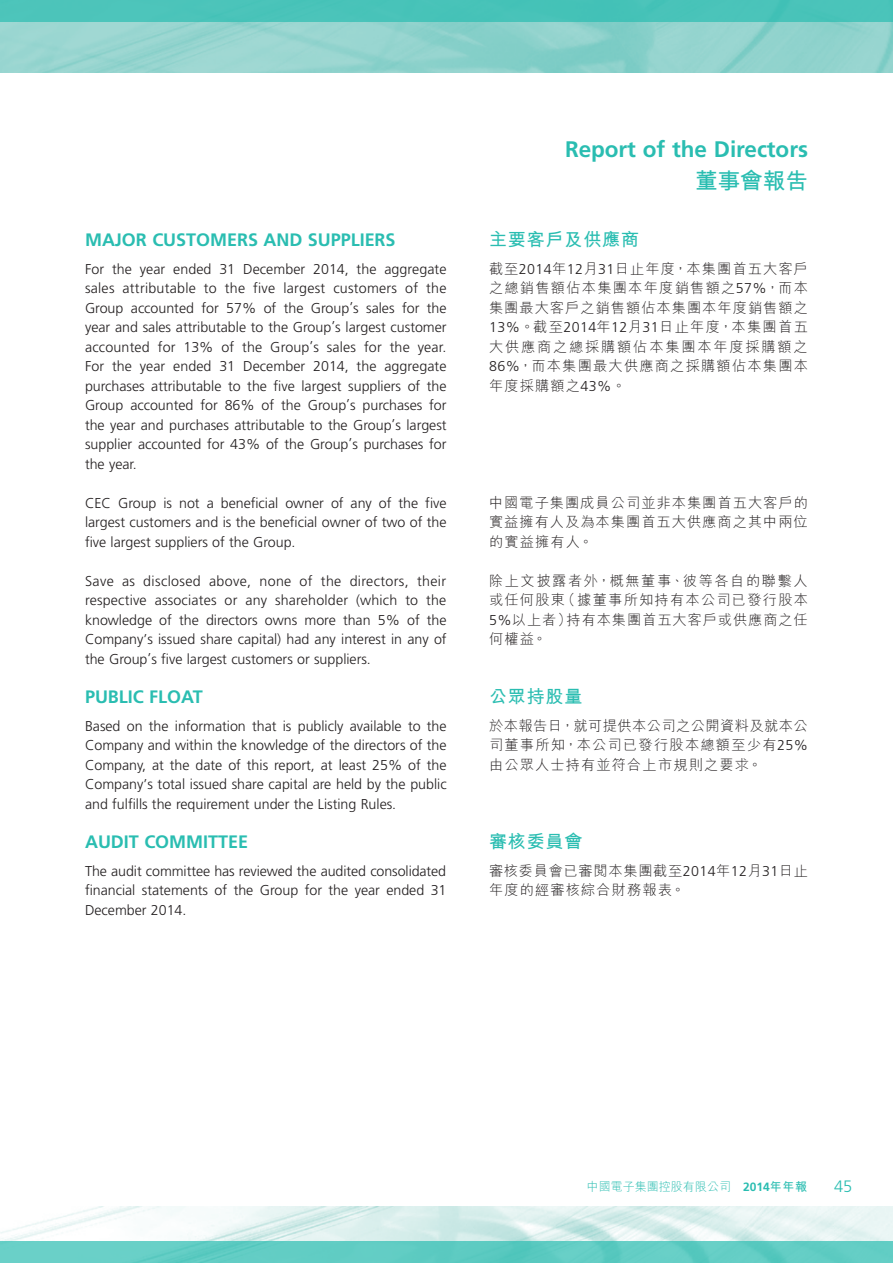
<style>
.page{position:relative;width:893px;height:1263px;background:#fff}
.page>*{position:absolute;margin:0;border:0;box-sizing:border-box;transform-origin:0 0}
.t1{font:700 22.5px "Frutiger LT Std";color:#2abdb1}
.t2{font:700 22.5px "M Hei HK";letter-spacing:.005em;color:#2abdb1}
.Heading_1{font:700 18px "Frutiger LT Std";color:#2abdb1}
.C_Heading_1{font:700 18px "M Hei HK";letter-spacing:.05em;color:#2abdb1}
.t3{font:300 16.5px "Frutiger LT Std";color:#2abdb1}
.Body_Text{font:300 14.25px/19.5px "Frutiger LT Std";color:#231f20;text-align:justify}
.C_Body_Text{font:300 14.25px/19.5px "M Hei HK";letter-spacing:.08em;color:#231f20;text-align:justify}
.C_Body_Text-2{font:300 14.25px/19.5px "M Hei HK";letter-spacing:.05em;color:#231f20}
.t4{font:300 12px "M Hei HK";letter-spacing:.005em;color:#2abdb1}
.s1{font-family:"Frutiger LT Std"}
.s2{font-family:"Frutiger LT Std";font-weight:700}
.s3{font-weight:700}
</style>
<div class="page">
<img style="left:0;top:21px;width:893px;height:51px">
<img style="left:0;top:1206px;width:893px;height:36px">
<div style="left:0;top:0;width:893px;height:21px;background:#4ac3b9"></div>
<svg style="left:0;top:1242px;width:893px;height:21px;background:#61ccc3"></svg>
<p class="Heading_1" style="left:85px;top:229px;width:312px">MAJOR CUSTOMERS AND SUPPLIERS</p>
<p class="Body_Text" style="left:85px;top:259px;width:363px">For the year ended 31 December 2014, the aggregate sales attributable to the five largest customers of the Group accounted for 57% of the Group’s sales for the year and sales attributable to the Group’s largest customer accounted for 13% of the Group’s sales for the year.<br>For the year ended 31 December 2014, the aggregate purchases attributable to the five largest suppliers of the Group accounted for 86% of the Group’s purchases for the year and purchases attributable to the Group’s largest supplier accounted for 43% of the Group’s purchases for the year.</p>
<p class="Body_Text" style="left:85px;top:493px;width:363px">CEC Group is not a beneficial owner of any of the five largest customers and is the beneficial owner of two of the five largest suppliers of the Group.</p>
<p class="Body_Text" style="left:85px;top:571px;width:363px">Save as disclosed above, none of the directors, their respective associates or any shareholder (which to the knowledge of the directors owns more than 5% of the Company’s issued share capital) had any interest in any of the Group’s five largest customers or suppliers.</p>
<p class="Heading_1" style="left:85px;top:686px;width:119px">PUBLIC FLOAT</p>
<p class="Body_Text" style="left:85px;top:716px;width:363px">Based on the information that is publicly available to the Company and within the knowledge of the directors of the Company, at the date of this report, at least 25% of the Company’s total issued share capital are held by the public and fulfills the requirement under the Listing Rules.</p>
<p class="Heading_1" style="left:85px;top:831px;width:165px">AUDIT COMMITTEE</p>
<p class="Body_Text" style="left:85px;top:861px;width:363px">The audit committee has reviewed the audited consolidated financial statements of the Group for the year ended 31<br>December 2014.</p>
<h1 class="t1" style="left:565px;top:136px;width:245px">Report of the Directors</h1>
<h1 class="t2" style="left:695px;top:164px;width:114px">董事會報告</h1>
<p class="C_Heading_1" style="left:489px;top:226px;width:152px">主要客戶及供應商</p>
<p class="C_Body_Text" style="left:489px;top:258px;width:320px">截至<span class="s1">2014</span>年<span class="s1">12</span>月<span class="s1">31</span>日止年度，本集團首五大客戶之總銷售額佔本集團本年度銷售額之<span class="s1">57%</span>，而本集團最大客戶之銷售額佔本集團本年度銷售額之<span class="s1">13%</span>。截至<span class="s1">2014</span>年<span class="s1">12</span>月<span class="s1">31</span>日止年度，本集團首五大供應商之總採購額佔本集團本年度採購額之<span class="s1">86%</span>，而本集團最大供應商之採購額佔本集團本年度採購額之<span class="s1">43%</span>。</p>
<p class="C_Body_Text" style="left:489px;top:492px;width:320px">中國電子集團成員公司並非本集團首五大客戶的實益擁有人及為本集團首五大供應商之其中兩位的實益擁有人。</p>
<p class="C_Body_Text" style="left:489px;top:570px;width:321px">除上文披露者外，概無董事、彼等各自的聯繫人或任何股東（據董事所知持有本公司已發行股本<span class="s1">5%</span>以上者）持有本集團首五大客戶或供應商之任何權益。</p>
<p class="C_Heading_1" style="left:489px;top:683px;width:95px">公眾持股量</p>
<p class="C_Body_Text" style="left:489px;top:716px;width:320px">於本報告日，就可提供本公司之公開資料及就本公司董事所知，本公司已發行股本總額至少有<span class="s1">25%</span>由公眾人士持有並符合上市規則之要求。</p>
<p class="C_Heading_1" style="left:489px;top:828px;width:95px">審核委員會</p>
<p class="C_Body_Text-2" style="left:489px;top:861px;width:320px">審核委員會已審閱本集團截至<span class="s1">2014</span>年<span class="s1">12</span>月<span class="s1">31</span>日止年度的經審核綜合財務報表。</p>
<p class="t4" style="left:587px;top:1180px;width:222px">中國電子集團控股有限公司 <span class="s2">2014</span><span class="s3">年年報</span></p>
<p class="t3" style="left:834px;top:1177px;width:20px">45</p>
</div>
